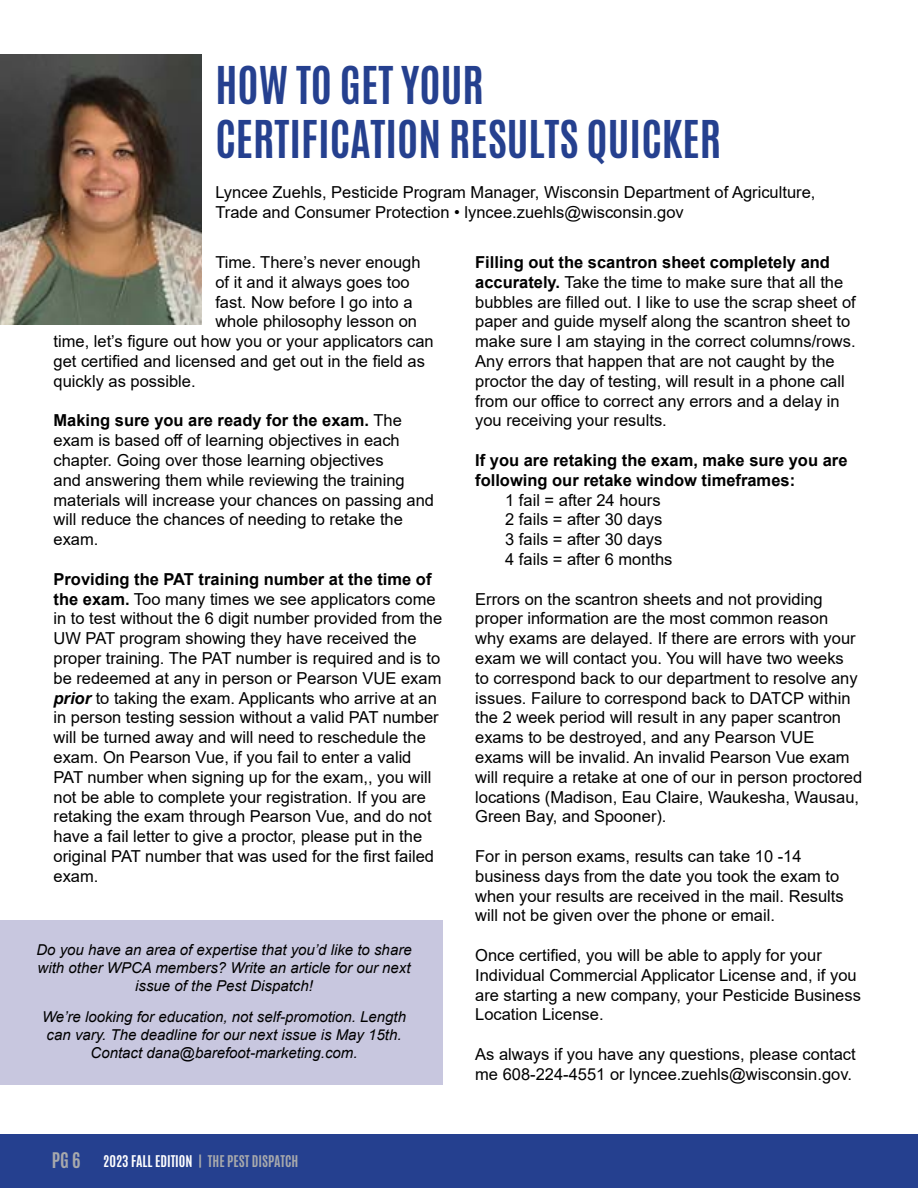
<style>
.page{position:relative;width:918px;height:1188px;background:#fff}
.page>*{position:absolute;margin:0;border:0;box-sizing:border-box;transform-origin:0 0}
.t1{font:700 43.5px/54px "Antonio";color:#25408f}
.t2{font:700 18px "Antonio";color:#a7a9ac}
.t3{font:16.5px/19.8px "Arial";color:#000}
.t4{font:700 16.5px/19.8px "Arial";color:#000}
.t5{font:italic 15px/18px "Arial";color:#000;text-align:center}
.t6{font:700 13.5px "Antonio";color:#a7a9ac}
.s1{font-weight:700}
.s2{font-weight:700;font-style:italic}
.s3{color:#fff}
</style>
<div class="page">
<div style="left:0;top:1134px;width:918px;height:54px;background:#25408f"></div>
<img style="left:0;top:54px;width:202px;height:270px">
<div style="left:0;top:920px;width:442px;height:164px;background:#c8c7df"></div>
<h1 class="t1" style="left:215px;top:59px;width:507px">HOW TO GET YOUR<br>CERTIFICATION RESULTS QUICKER</h1>
<p class="t3" style="left:215px;top:183px;width:602px">Lyncee Zuehls, Pesticide Program Manager, Wisconsin Department of Agriculture,<br>Trade and Consumer Protection • lyncee.zuehls@wisconsin.gov</p>
<p class="t3" style="left:215px;top:252px;width:207px">Time. There’s never enough</p>
<p class="t3" style="left:215px;top:272px;width:196px">of it and it always goes too</p>
<p class="t3" style="left:215px;top:292px;width:199px">fast. Now before I go into a</p>
<p class="t3" style="left:215px;top:312px;width:203px">whole philosophy lesson on</p>
<p class="t3" style="left:54px;top:331px;width:382px">time, let’s figure out how you or your applicators can</p>
<p class="t3" style="left:54px;top:351px;width:373px">get certified and licensed and get out in the field as</p>
<p class="t3" style="left:54px;top:371px;width:144px">quickly as possible.</p>
<p class="t3" style="left:54px;top:411px;width:382px"><span class="s1">Making sure you are ready for the exam.</span> The exam is based off of learning objectives in each chapter. Going over those learning objectives<br>and answering them while reviewing the training materials will increase your chances on passing and will reduce the chances of needing to retake the exam.</p>
<p class="t3" style="left:54px;top:569px;width:390px"><span class="s1">Providing the PAT training number at the time of the exam.</span> Too many times we see applicators come in to test without the 6 digit number provided from the UW PAT program showing they have received the proper training. The PAT number is required and is to be redeemed at any in person or Pearson VUE exam <span class="s2">prior</span> to taking the exam. Applicants who arrive at an in person testing session without a valid PAT number will be turned away and will need to reschedule the exam. On Pearson Vue, if you fail to enter a valid PAT number when signing up for the exam,, you will not be able to complete your registration. If you are retaking the exam through Pearson Vue, and do not have a fail letter to give a proctor, please put in the original PAT number that was used for the first failed exam.</p>
<p class="t3" style="left:475px;top:252px;width:382px"><span class="s1">Filling out the scantron sheet completely and accurately.</span> Take the time to make sure that all the bubbles are filled out. I like to use the scrap sheet of paper and guide myself along the scantron sheet to make sure I am staying in the correct columns/rows.<br>Any errors that happen that are not caught by the proctor the day of testing, will result in a phone call from our office to correct any errors and a delay in you receiving your results.</p>
<p class="t4" style="left:475px;top:450px;width:374px">If you are retaking the exam, make sure you are following our retake window timeframes:</p>
<p class="t3" style="left:505px;top:490px;width:169px">1 fail = after 24 hours<br>2 fails = after 30 days<br>3 fails = after 30 days<br>4 fails = after 6 months</p>
<p class="t3" style="left:475px;top:589px;width:389px">Errors on the scantron sheets and not providing proper information are the most common reason<br>why exams are delayed. If there are errors with your exam we will contact you. You will have two weeks<br>to correspond back to our department to resolve any issues. Failure to correspond back to DATCP within the 2 week period will result in any paper scantron exams to be destroyed, and any Pearson VUE exams will be invalid. An invalid Pearson Vue exam will require a retake at one of our in person proctored locations (Madison, Eau Claire, Waukesha, Wausau, Green Bay, and Spooner).</p>
<p class="t3" style="left:475px;top:846px;width:370px">For in person exams, results can take 10 -14 business days from the date you took the exam to when your results are received in the mail. Results will not be given over the phone or email.</p>
<p class="t3" style="left:475px;top:945px;width:387px">Once certified, you will be able to apply for your Individual Commercial Applicator License and, if you are starting a new company, your Pesticide Business Location License.</p>
<p class="t3" style="left:475px;top:1044px;width:382px">As always if you have any questions, please contact me 608-224-4551 or lyncee.zuehls@wisconsin.gov.</p>
<p class="t5" style="left:36px;top:941px;width:377px">Do you have an area of expertise that you’d like to share with other WPCA members? Write an article for our next issue of the Pest Dispatch!</p>
<p class="t5" style="left:42px;top:1008px;width:366px">We’re looking for education, not self-promotion. Length can vary. The deadline for our next issue is May 15th.<br>Contact dana@barefoot-marketing.com.</p>
<p class="t2" style="left:52px;top:1147px;width:30px">PG 6</p>
<p class="t6" style="left:103px;top:1151px;width:197px"><span class="s3">2023 FALL EDITION</span> | THE PEST DISPATCH</p>
</div>
